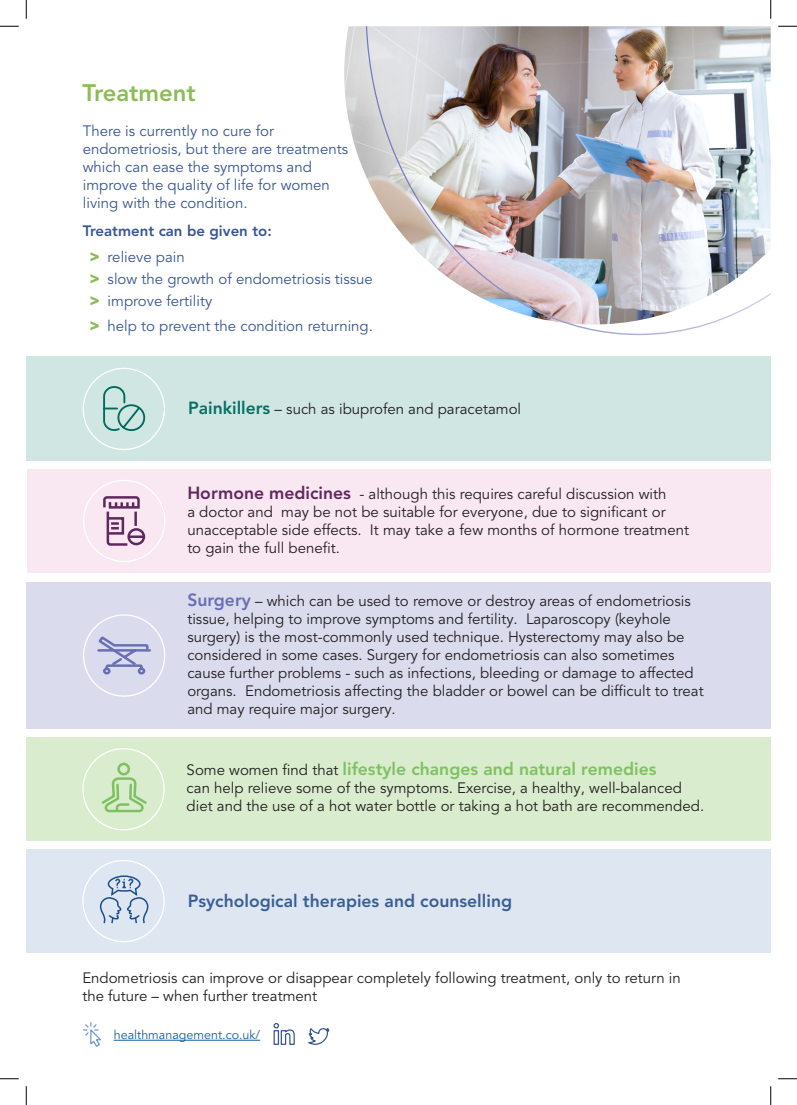
<style>
.page{position:relative;width:797px;height:1105px;background:#fff}
.page>*{position:absolute;margin:0;border:0;box-sizing:border-box;transform-origin:0 0}
.Numbered_Sub-Heading{font:800 23.75px "Avenir LT Pro";color:#8abd55}
.Text_black{font:800 17.5px "Avenir LT Pro";color:#7fc162}
.Text_black-2{font:800 17.5px "Avenir LT Pro";color:#395e96}
.Text_black-3{font:15px/18px "Avenir LT Pro";color:#231f20}
.Text{font:15px/18px "Avenir LT Pro";color:#395791}
.Text-2{font:800 15px "Avenir LT Pro";color:#395791}
.t1{font:12.5px "Avenir LT Pro";color:#175d9e}
.s1{font-family:"Arial";font-weight:900;color:#8abd55}
.s2{font-weight:800;font-size:17.5px;color:#097065}
.s3{font-weight:800;font-size:17.5px;color:#5f285f}
.s4{font-weight:800;font-size:17.5px;color:#696fb4}
.s5{font-weight:400;font-size:15px;color:#231f20}
</style>
<div class="page">
<svg style="left:273px;top:1023px;width:22px;height:22px"></svg>
<svg style="left:308px;top:1028px;width:22px;height:17px"></svg>
<hr style="left:114px;top:1040px;width:146px;height:1px;background:#175d9e">
<svg style="left:83px;top:1022px;width:18px;height:25px"></svg>
<img style="left:344px;top:26px;width:22px;height:150px">
<img style="left:366px;top:26px;width:404px;height:309px">
<div style="left:26px;top:582px;width:744px;height:147px;background:#dbdbee"></div>
<div style="left:27px;top:469px;width:743px;height:104px;background:#f9e7f1"></div>
<div style="left:26px;top:356px;width:744px;height:105px;background:#cfe6e2"></div>
<div style="left:83px;top:368px;width:82px;height:82px;border:1px solid #fff;border-radius:50%"></div>
<div style="left:83px;top:480px;width:82px;height:82px;border:1px solid #fff;border-radius:50%"></div>
<div style="left:83px;top:614px;width:82px;height:83px;border:1px solid #fff;border-radius:50%"></div>
<div style="left:26px;top:737px;width:744px;height:104px;background:#d9eccd"></div>
<div style="left:82px;top:748px;width:83px;height:82px;border:1px solid #fff;border-radius:50%"></div>
<div style="left:26px;top:849px;width:744px;height:104px;background:#dde6f1"></div>
<svg style="left:103px;top:386px;width:43px;height:45px"></svg>
<svg style="left:103px;top:496px;width:43px;height:50px"></svg>
<svg style="left:97px;top:636px;width:54px;height:39px"></svg>
<svg style="left:101px;top:762px;width:46px;height:51px"></svg>
<svg style="left:99px;top:860px;width:50px;height:64px"></svg>
<svg style="left:0;top:25px;width:19px;height:2px"></svg>
<svg style="left:778px;top:25px;width:19px;height:2px"></svg>
<svg style="left:0;top:1078px;width:19px;height:1px"></svg>
<svg style="left:778px;top:1078px;width:19px;height:1px"></svg>
<svg style="left:25px;top:0;width:2px;height:19px"></svg>
<svg style="left:25px;top:1086px;width:2px;height:19px"></svg>
<svg style="left:770px;top:0;width:1px;height:19px"></svg>
<svg style="left:770px;top:1086px;width:1px;height:19px"></svg>
<p class="Numbered_Sub-Heading" style="left:83px;top:79px;width:115px">Treatment</p>
<p class="Text" style="left:83px;top:122px;width:267px">There is currently no cure for endometriosis, but there are treatments which can ease the symptoms and improve the quality of life for women living with the condition.</p>
<p class="Text-2" style="left:83px;top:222px;width:190px">Treatment can be given to:</p>
<p class="Text" style="left:90px;top:248px;width:96px"><span class="s1">&gt;</span> relieve pain</p>
<p class="Text" style="left:90px;top:270px;width:284px"><span class="s1">&gt;</span> slow the growth of endometriosis tissue</p>
<p class="Text" style="left:90px;top:292px;width:124px"><span class="s1">&gt;</span> improve fertility</p>
<p class="Text" style="left:90px;top:317px;width:284px"><span class="s1">&gt;</span> help to prevent the condition returning.</p>
<p class="Text_black-3" style="left:188px;top:400px;width:334px"><span class="s2">Painkillers</span> – such as ibuprofen and paracetamol</p>
<p class="Text_black-3" style="left:187px;top:485px;width:503px"><span class="s3">Hormone medicines</span> - although this requires careful discussion with<br>a doctor and may be not be suitable for everyone, due to significant or unacceptable side effects. It may take a few months of hormone treatment to gain the full benefit.</p>
<p class="Text_black-3" style="left:187px;top:592px;width:518px"><span class="s4">Surgery</span> – which can be used to remove or destroy areas of endometriosis tissue, helping to improve symptoms and fertility. Laparoscopy (keyhole surgery) is the most-commonly used technique. Hysterectomy may also be considered in some cases. Surgery for endometriosis can also sometimes cause further problems - such as infections, bleeding or damage to affected organs. Endometriosis affecting the bladder or bowel can be difficult to treat and may require major surgery.</p>
<p class="Text_black" style="left:187px;top:759px;width:471px"><span class="s5">Some women find that</span> lifestyle changes and natural remedies</p>
<p class="Text_black-3" style="left:187px;top:779px;width:519px">can help relieve some of the symptoms. Exercise, a healthy, well-balanced diet and the use of a hot water bottle or taking a hot bath are recommended.</p>
<p class="Text_black-2" style="left:188px;top:890px;width:326px">Psychological therapies and counselling</p>
<p class="Text_black-3" style="left:82px;top:969px;width:600px">Endometriosis can improve or disappear completely following treatment, only to return in the future – when further treatment</p>
<p class="t1" style="left:114px;top:1027px;width:148px">healthmanagement.co.uk/</p>
</div>
